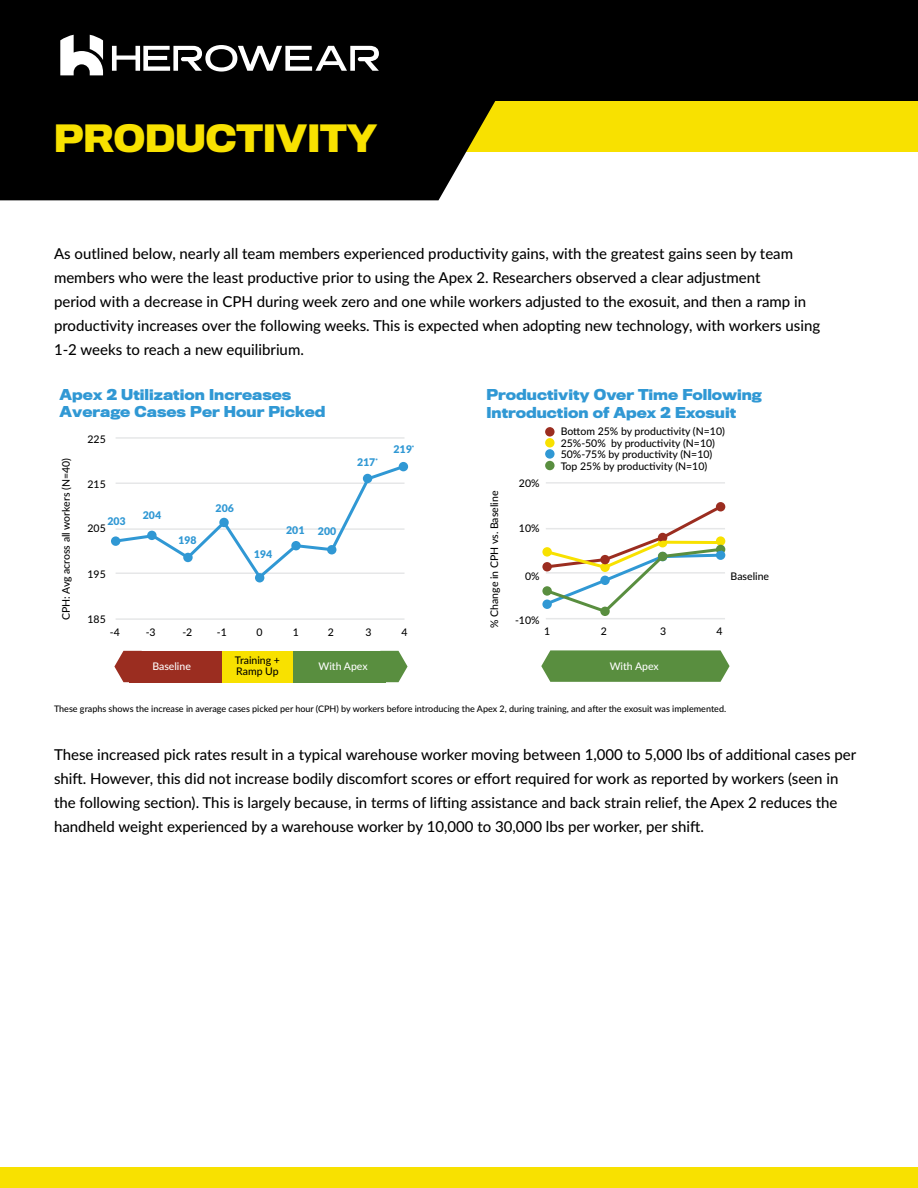
<style>
.page{position:relative;width:918px;height:1188px;background:#fff}
.page>*{position:absolute;margin:0;border:0;box-sizing:border-box;transform-origin:0 0}
.t1{font:700 34.95px "Titling Gothic FB";color:#f8e100}
.t2{font:500 15px/24px "Lato";color:#000}
.t3{font:700 13.95px/17.5px "Titling Gothic FB";color:#3098d4}
.t4{font:500 10.5px/11.6px "Lato";color:#000}
.t5{font:900 10.5px "Lato";color:#3098d4}
.t6{font:500 10.5px "Lato";color:#fff}
.t7{font:500 9px "Lato";color:#000}
</style>
<div class="page">
<div style="left:0;top:61px;width:918px;height:91px;background:#f8e100"></div>
<svg style="left:0;top:100px;width:553px;height:100px;fill:#000"></svg>
<div style="left:0;top:0;width:918px;height:100px;background:#000"></div>
<svg style="left:112px;top:45px;width:267px;height:27px"></svg>
<svg style="left:60px;top:35px;width:43px;height:40px"></svg>
<div style="left:0;top:1167px;width:918px;height:21px;background:#f8e100"></div>
<hr style="left:116px;top:618px;width:289px;height:2px;background:#e6e7e8">
<hr style="left:116px;top:437px;width:289px;height:2px;background:#e6e7e8">
<hr style="left:546px;top:618px;width:179px;height:1px;background:#e6e7e8">
<hr style="left:546px;top:482px;width:179px;height:2px;background:#e6e7e8">
<div style="left:222px;top:651px;width:72px;height:31px;background:#f8e100"></div>
<div style="left:129px;top:651px;width:93px;height:31px;background:#9b2d20"></div>
<div style="left:293px;top:651px;width:93px;height:31px;background:#598e3f"></div>
<div style="left:545px;top:449px;width:10px;height:10px;background:#3098d4;border-radius:50%"></div>
<div style="left:545px;top:461px;width:10px;height:9px;background:#598e3f;border-radius:50%"></div>
<svg style="left:545px;top:427px;width:10px;height:10px"></svg>
<svg style="left:545px;top:438px;width:10px;height:10px"></svg>
<svg style="left:112px;top:463px;width:295px;height:119px"></svg>
<svg style="left:386px;top:651px;width:22px;height:31px"></svg>
<svg style="left:114px;top:651px;width:15px;height:31px"></svg>
<svg style="left:541px;top:650px;width:189px;height:32px"></svg>
<svg style="left:543px;top:503px;width:182px;height:112px"></svg>
<h1 class="t1" style="left:54px;top:117px;width:325px">PRODUCTIVITY</h1>
<p class="t2" style="left:54px;top:241px;width:768px">As outlined below, nearly all team members experienced productivity gains, with the greatest gains seen by team members who were the least productive prior to using the Apex 2. Researchers observed a clear adjustment<br>period with a decrease in CPH during week zero and one while workers adjusted to the exosuit, and then a ramp in productivity increases over the following weeks. This is expected when adopting new technology, with workers using 1-2 weeks to reach a new equilibrium.</p>
<p class="t3" style="left:60px;top:385px;width:267px">Apex 2 Utilization Increases<br>Average Cases Per Hour Picked</p>
<p class="t3" style="left:486px;top:385px;width:277px;line-height:18px">Productivity Over Time Following<br>Introduction of Apex 2 Exosuit</p>
<p class="t4" style="left:561px;top:425px;width:166px">Bottom 25% by productivity (N=10)<br>25%-50% by productivity (N=10)<br>50%-75% by productivity (N=10)<br>Top 25% by productivity (N=10)</p>
<p class="t4" style="left:88px;top:432px;width:20px">225</p>
<p class="t4" style="left:88px;top:478px;width:20px">215</p>
<p class="t4" style="left:88px;top:522px;width:20px">205</p>
<p class="t4" style="left:88px;top:568px;width:20px">195</p>
<p class="t4" style="left:88px;top:613px;width:20px">185</p>
<p class="t4" style="left:515px;top:614px;width:26px">-10%</p>
<p class="t5" style="left:394px;top:443px;width:22px">219<sup>*</sup></p>
<p class="t5" style="left:357px;top:456px;width:22px">217<sup>*</sup></p>
<p class="t4" style="left:60px;top:620px;width:164px;rotate:-90deg">CPH: Avg across all workers (N=40)</p>
<p class="t4" style="left:519px;top:477px;width:22px">20%</p>
<p class="t4" style="left:488px;top:628px;width:139px;rotate:-90deg">% Change in CPH vs. Baseline</p>
<p class="t5" style="left:216px;top:502px;width:20px">206</p>
<p class="t5" style="left:143px;top:509px;width:20px">204</p>
<p class="t5" style="left:107px;top:515px;width:20px">203</p>
<p class="t4" style="left:519px;top:522px;width:22px">10%</p>
<p class="t5" style="left:286px;top:524px;width:20px">201</p>
<p class="t5" style="left:318px;top:525px;width:20px">200</p>
<p class="t5" style="left:178px;top:534px;width:20px">198</p>
<p class="t5" style="left:254px;top:548px;width:20px">194</p>
<p class="t4" style="left:525px;top:570px;width:16px">0%</p>
<p class="t4" style="left:731px;top:570px;width:40px">Baseline</p>
<p class="t4" style="left:146px;top:626px;width:11px">-3</p>
<p class="t4" style="left:182px;top:626px;width:11px">-2</p>
<p class="t4" style="left:217px;top:626px;width:11px">-1</p>
<p class="t4" style="left:257px;top:626px;width:8px">0</p>
<p class="t4" style="left:293px;top:626px;width:8px">1</p>
<p class="t4" style="left:328px;top:626px;width:8px">2</p>
<p class="t4" style="left:365px;top:626px;width:8px">3</p>
<p class="t4" style="left:402px;top:626px;width:8px">4</p>
<p class="t4" style="left:544px;top:625px;width:8px">1</p>
<p class="t4" style="left:601px;top:625px;width:8px">2</p>
<p class="t4" style="left:660px;top:625px;width:8px">3</p>
<p class="t4" style="left:716px;top:625px;width:8px">4</p>
<p class="t4" style="left:110px;top:626px;width:11px">-4</p>
<p class="t4" style="left:235px;top:655px;width:47px;line-height:10.8px">Training +<br>Ramp Up</p>
<p class="t6" style="left:152px;top:659px;width:40px">Baseline</p>
<p class="t6" style="left:610px;top:658px;width:51px">With Apex</p>
<p class="t6" style="left:319px;top:659px;width:51px">With Apex</p>
<p class="t7" style="left:54px;top:702px;width:674px">These graphs shows the increase in average cases picked per hour (CPH) by workers before introducing the Apex 2, during training, and after the exosuit was implemented.</p>
<p class="t2" style="left:54px;top:742px;width:804px">These increased pick rates result in a typical warehouse worker moving between 1,000 to 5,000 lbs of additional cases per shift. However, this did not increase bodily discomfort scores or effort required for work as reported by workers (seen in the following section). This is largely because, in terms of lifting assistance and back strain relief, the Apex 2 reduces the handheld weight experienced by a warehouse worker by 10,000 to 30,000 lbs per worker, per shift.</p>
</div>
